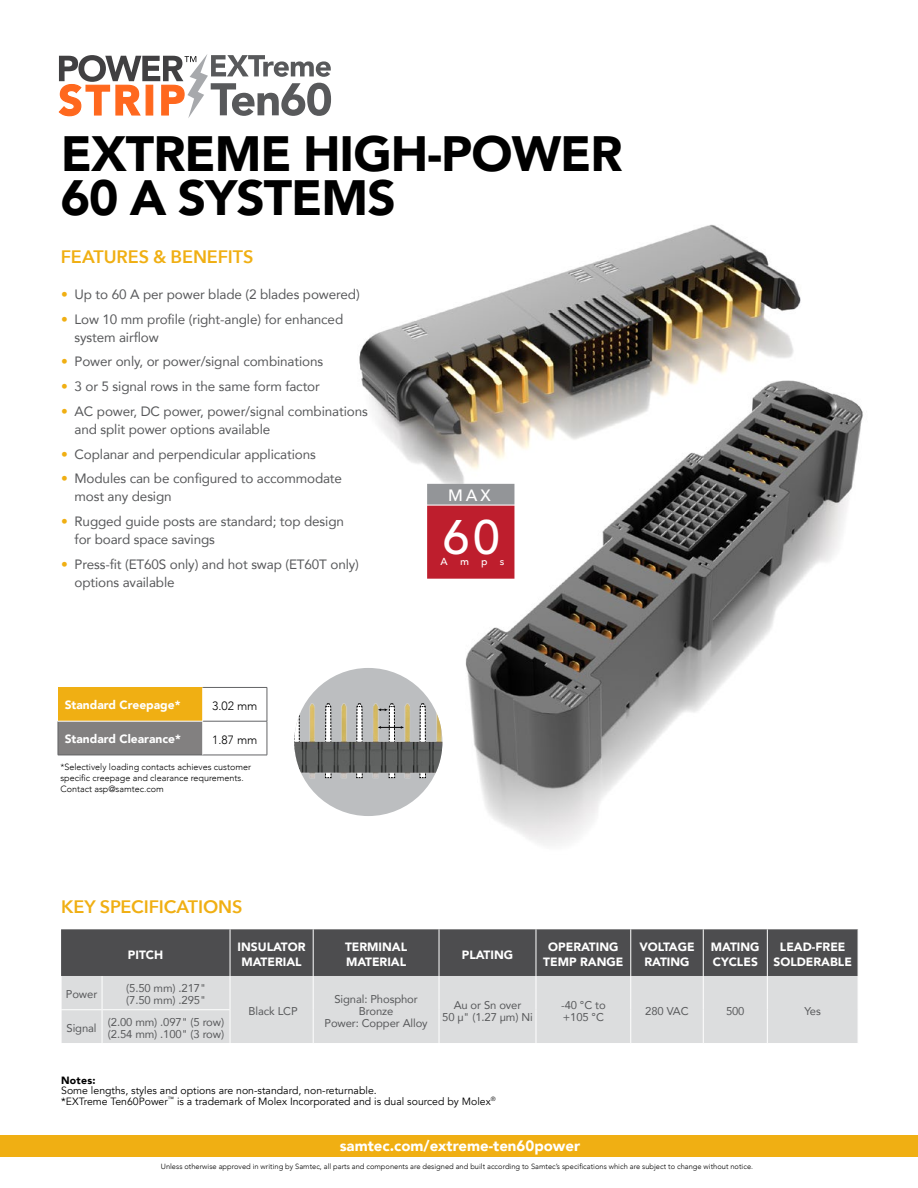
<style>
.page{position:relative;width:918px;height:1188px;background:#fff}
.page>*{position:absolute;margin:0;border:0;box-sizing:border-box;transform-origin:0 0}
.t1{font:900 49.5px/43.5px "Avenir";letter-spacing:-.02em;color:#000}
.t2{font:500 48px "Avenir";color:#fff}
.t3{font:600 18px "Avenir Next";letter-spacing:-.005em;color:#f0af13}
.t4{font:500 16.35px "Avenir Next";color:#fff}
.t5{font:900 15px "Avenir";color:#fff}
.t6{font:13.5px/18px "Avenir";letter-spacing:-.01em;color:#58595b}
.t7{font:900 12px/14.4px "Avenir";color:#fff;text-align:center}
.t8{font:300 12px "Avenir";color:#000}
.t9{font:11.25px/12px "Avenir";letter-spacing:-.01em;color:#58595b}
.t10{font:10.5px/10.5px "Avenir";color:#000}
.t11{font:900 10.5px "Avenir";letter-spacing:.02em;color:#000}
.t12{font:500 10.2px "Avenir Next";color:#fff}
.t13{font:300 9px/10.8px "Avenir";color:#000}
.t14{font:300 7.5px "Avenir";color:#000}
.s1{font-family:"Avenir Next";color:#f0af13}
</style>
<div class="page">
<img style="left:322px;top:224px;width:541px;height:621px">
<div style="left:0;top:1135px;width:918px;height:22px;background:#f0af13"></div>
<div style="left:61px;top:929px;width:797px;height:47px;background:#4d4d4f"></div>
<div style="left:62px;top:976px;width:796px;height:67px;background:#dcddde"></div>
<hr style="left:703px;top:976px;width:1px;height:34px;background:#fff">
<hr style="left:767px;top:976px;width:1px;height:34px;background:#fff">
<hr style="left:61px;top:1009px;width:41px;height:1px;background:#fff">
<hr style="left:102px;top:1009px;width:128px;height:1px;background:#fff">
<hr style="left:703px;top:1010px;width:1px;height:33px;background:#fff">
<hr style="left:767px;top:1010px;width:1px;height:33px;background:#fff">
<hr style="left:230px;top:929px;width:1px;height:47px;background:#fff">
<hr style="left:313px;top:929px;width:1px;height:47px;background:#fff">
<hr style="left:439px;top:929px;width:1px;height:47px;background:#fff">
<hr style="left:536px;top:929px;width:1px;height:47px;background:#fff">
<hr style="left:630px;top:929px;width:1px;height:47px;background:#fff">
<hr style="left:102px;top:976px;width:1px;height:34px;background:#fff">
<hr style="left:230px;top:976px;width:1px;height:34px;background:#fff">
<hr style="left:313px;top:976px;width:1px;height:34px;background:#fff">
<hr style="left:439px;top:976px;width:1px;height:34px;background:#fff">
<hr style="left:536px;top:976px;width:1px;height:34px;background:#fff">
<hr style="left:630px;top:976px;width:1px;height:34px;background:#fff">
<hr style="left:102px;top:1010px;width:1px;height:33px;background:#fff">
<hr style="left:230px;top:1010px;width:1px;height:33px;background:#fff">
<hr style="left:313px;top:1010px;width:1px;height:33px;background:#fff">
<hr style="left:439px;top:1010px;width:1px;height:33px;background:#fff">
<hr style="left:536px;top:1010px;width:1px;height:33px;background:#fff">
<hr style="left:630px;top:1010px;width:1px;height:33px;background:#fff">
<hr style="left:703px;top:929px;width:1px;height:47px;background:#fff">
<hr style="left:767px;top:929px;width:1px;height:47px;background:#fff">
<svg style="left:59px;top:54px;width:272px;height:64px"></svg>
<div style="left:294px;top:668px;width:148px;height:148px;background:#bcbec0;border-radius:50%"></div>
<img style="left:300px;top:700px;width:142px;height:84px">
<svg style="left:294px;top:714px;width:6px;height:57px"></svg>
<svg style="left:325px;top:703px;width:7px;height:75px"></svg>
<svg style="left:356px;top:703px;width:7px;height:75px"></svg>
<svg style="left:419px;top:703px;width:7px;height:75px"></svg>
<svg style="left:378px;top:703px;width:26px;height:75px"></svg>
<div style="left:58px;top:687px;width:145px;height:34px;background:#f0af13"></div>
<div style="left:58px;top:721px;width:145px;height:34px;background:#828080"></div>
<hr style="left:202px;top:687px;width:65px;height:1px;background:#636466">
<hr style="left:267px;top:688px;width:1px;height:33px;background:#636466">
<hr style="left:58px;top:721px;width:1px;height:34px;background:#636466">
<hr style="left:203px;top:721px;width:64px;height:1px;background:#636466">
<hr style="left:267px;top:721px;width:1px;height:34px;background:#636466">
<hr style="left:58px;top:755px;width:145px;height:1px;background:#636466">
<hr style="left:203px;top:755px;width:64px;height:1px;background:#636466">
<hr style="left:202px;top:688px;width:1px;height:33px;background:#fff">
<hr style="left:58px;top:721px;width:145px;height:1px;background:#fff">
<hr style="left:202px;top:721px;width:1px;height:34px;background:#fff">
<svg style="left:427px;top:484px;width:87px;height:95px;background:#b53b47"></svg>
<h1 class="t1" style="left:61px;top:131px;width:563px">EXTREME HIGH-POWER<br>60 A SYSTEMS</h1>
<h3 class="t3" style="left:61px;top:241px;width:194px">FEATURES &amp; BENEFITS</h3>
<p class="t6" style="left:61px;top:285px;width:300px"><span class="s1">•</span> Up to 60 A per power blade (2 blades powered)</p>
<p class="t6" style="left:75px;top:310px;width:270px;text-indent:-14px"><span class="s1">•</span> Low 10 mm profile (right-angle) for enhanced system airflow</p>
<p class="t6" style="left:61px;top:352px;width:264px"><span class="s1">•</span> Power only, or power/signal combinations</p>
<p class="t6" style="left:61px;top:377px;width:260px"><span class="s1">•</span> 3 or 5 signal rows in the same form factor</p>
<p class="t6" style="left:75px;top:402px;width:295px;text-indent:-14px"><span class="s1">•</span> AC power, DC power, power/signal combinations and split power options available</p>
<p class="t6" style="left:61px;top:445px;width:256px"><span class="s1">•</span> Coplanar and perpendicular applications</p>
<p class="t6" style="left:75px;top:469px;width:269px;text-indent:-14px"><span class="s1">•</span> Modules can be configured to accommodate most any design</p>
<p class="t6" style="left:75px;top:512px;width:271px;text-indent:-14px"><span class="s1">•</span> Rugged guide posts are standard; top design for board space savings</p>
<p class="t6" style="left:75px;top:555px;width:286px;text-indent:-14px"><span class="s1">•</span> Press-fit (ET60S only) and hot swap (ET60T only) options available</p>
<p class="t7" style="left:65px;top:697px;width:117px">Standard Creepage*</p>
<p class="t8" style="left:212px;top:699px;width:47px">3.02 mm</p>
<p class="t7" style="left:65px;top:731px;width:118px">Standard Clearance*</p>
<p class="t8" style="left:212px;top:733px;width:47px">1.87 mm</p>
<p class="t13" style="left:60px;top:762px;width:192px">*Selectively loading contacts achieves customer specific creepage and clearance requrements.<br>Contact asp@samtec.com</p>
<p class="t4" style="left:448px;top:481px;width:45px">MAX</p>
<h2 class="t2" style="left:443px;top:496px;width:59px">60</h2>
<p class="t12" style="left:441px;top:553px;width:65px">Amps</p>
<h3 class="t3" style="left:61px;top:892px;width:183px">KEY SPECIFICATIONS</h3>
<p class="t7" style="left:128px;top:947px;width:37px">PITCH</p>
<p class="t7" style="left:238px;top:940px;width:69px">INSULATOR<br>MATERIAL</p>
<p class="t7" style="left:345px;top:940px;width:64px;text-align:left">TERMINAL<br>MATERIAL</p>
<p class="t7" style="left:462px;top:947px;width:53px">PLATING</p>
<p class="t7" style="left:543px;top:940px;width:82px">OPERATING<br>TEMP RANGE</p>
<p class="t7" style="left:639px;top:940px;width:57px">VOLTAGE<br>RATING</p>
<p class="t7" style="left:711px;top:940px;width:50px;text-align:left">MATING<br>CYCLES</p>
<p class="t7" style="left:774px;top:940px;width:80px">LEAD-FREE<br>SOLDERABLE</p>
<p class="t9" style="left:66px;top:988px;width:33px">Power</p>
<p class="t9" style="left:126px;top:982px;width:81px">(5.50 mm) .217" (7.50 mm) .295"</p>
<p class="t9" style="left:249px;top:1005px;width:51px">Black LCP</p>
<p class="t9" style="left:324px;top:993px;width:105px;text-align:center">Signal: Phosphor<br>Bronze<br>Power: Copper Alloy</p>
<p class="t9" style="left:442px;top:999px;width:92px;text-align:center">Au or Sn over<br>50 µ" (1.27 µm) Ni</p>
<p class="t9" style="left:561px;top:999px;width:46px">-40 °C to +105 °C</p>
<p class="t9" style="left:645px;top:1005px;width:45px">280 VAC</p>
<p class="t9" style="left:726px;top:1005px;width:20px">500</p>
<p class="t9" style="left:805px;top:1005px;width:18px">Yes</p>
<p class="t9" style="left:67px;top:1022px;width:32px">Signal</p>
<p class="t9" style="left:108px;top:1016px;width:118px">(2.00 mm) .097" (5 row) (2.54 mm) .100" (3 row)</p>
<p class="t11" style="left:61px;top:1071px;width:36px">Notes:</p>
<p class="t10" style="left:61px;top:1086px;width:436px">Some lengths, styles and options are non-standard, non-returnable.<br>*EXTreme Ten60Power<sup>™</sup> is a trademark of Molex Incorporated and is dual sourced by Molex<sup>®</sup></p>
<p class="t5" style="left:340px;top:1133px;width:242px">samtec.com/extreme-ten60power</p>
<p class="t14" style="left:161px;top:1162px;width:594px">Unless otherwise approved in writing by Samtec, all parts and components are designed and built according to Samtec’s specifications which are subject to change without notice.</p>
</div>
